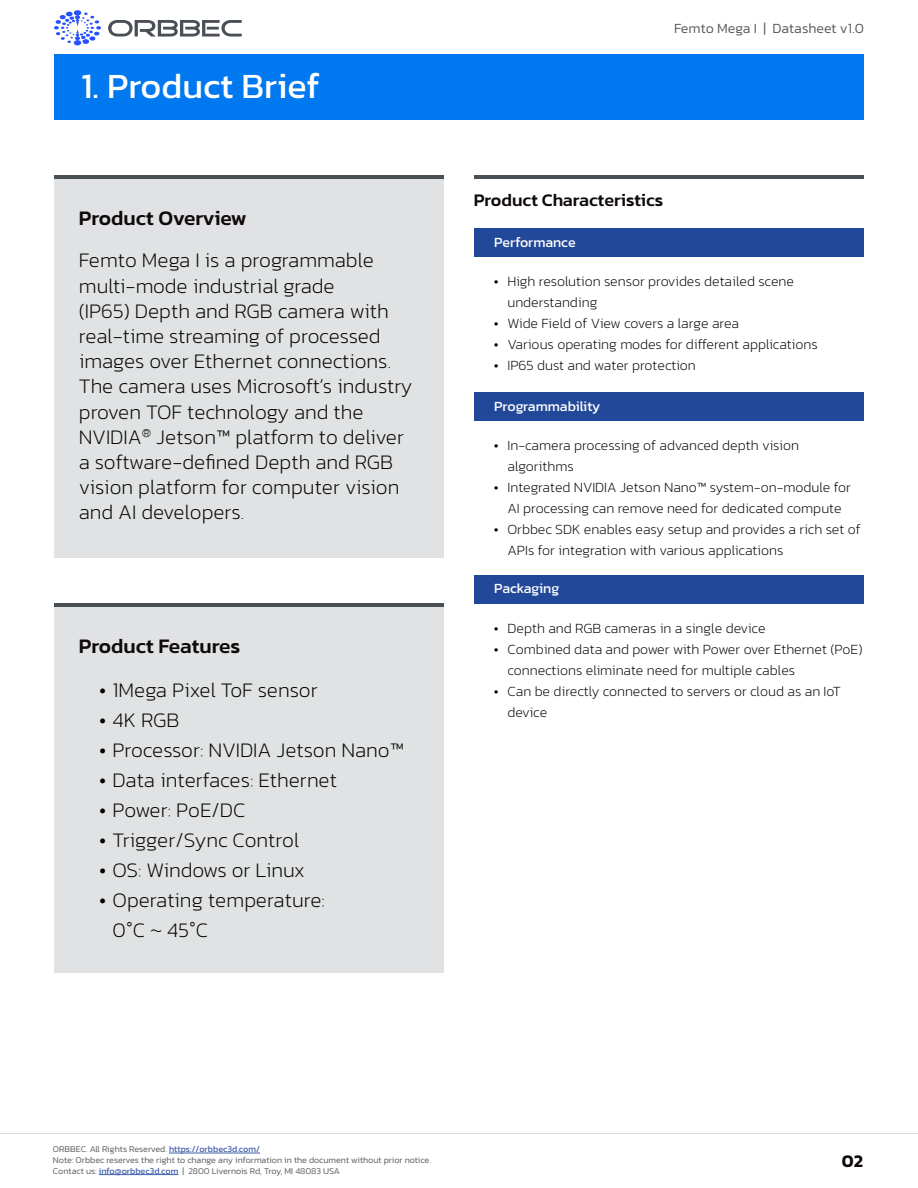
<style>
.page{position:relative;width:918px;height:1188px;background:#fff}
.page>*{position:absolute;margin:0;border:0;box-sizing:border-box;transform-origin:0 0}
.t1{font:36px "Kanit";color:#fff}
.t2{font:200 21px/25.2px "Kanit";color:#040503}
.t3{font:500 21px "Kanit";color:#0f090c}
.t4{font:500 18px "Kanit";color:#0f090c}
.t5{font:600 18px "Kanit";color:#0f090c}
.t6{font:200 14.25px/21px "Kanit";color:#040503}
.t7{font:14.25px "Kanit";color:#fff}
.t8{font:300 14.25px "Kanit";color:#5d5f5e}
.t9{font:300 9px "Kanit";color:#5d5f5e}
.s1{font-weight:400;color:#4160ac}
</style>
<div class="page">
<hr style="left:0;top:1133px;width:918px;height:1px;background:#d9d9d9">
<hr style="left:169px;top:1153px;width:91px;height:1px;background:#4160ac">
<hr style="left:99px;top:1174px;width:79px;height:1px;background:#4160ac">
<svg style="left:108px;top:20px;width:134px;height:17px"></svg>
<svg style="left:54px;top:10px;width:47px;height:35px"></svg>
<div style="left:54px;top:54px;width:810px;height:66px;background:#0078f0"></div>
<hr style="left:474px;top:175px;width:390px;height:4px;background:#495054">
<div style="left:474px;top:228px;width:390px;height:29px;background:#22489a"></div>
<div style="left:474px;top:392px;width:390px;height:29px;background:#22489a"></div>
<div style="left:474px;top:575px;width:390px;height:28px;background:#22489a"></div>
<div style="left:54px;top:604px;width:390px;height:369px;background:#e0e2e3"></div>
<hr style="left:54px;top:603px;width:390px;height:4px;background:#495054">
<div style="left:54px;top:176px;width:390px;height:382px;background:#e0e2e3"></div>
<hr style="left:54px;top:175px;width:390px;height:4px;background:#495054">
<p class="t1" style="left:81px;top:60px;width:240px">1. Product Brief</p>
<p class="t3" style="left:79px;top:202px;width:170px">Product Overview</p>
<p class="t2" style="left:79px;top:248px;width:335px">Femto Mega I is a programmable multi-mode industrial grade<br>(IP65) Depth and RGB camera with real-time streaming of processed images over Ethernet connections.<br>The camera uses Microsoft’s industry proven TOF technology and the<br>NVIDIA<sup>®</sup> Jetson™ platform to deliver a software-defined Depth and RGB vision platform for computer vision and AI developers.</p>
<p class="t3" style="left:79px;top:630px;width:163px">Product Features</p>
<p class="t2" style="left:99px;top:677px;width:220px">• 1Mega Pixel ToF sensor</p>
<p class="t2" style="left:99px;top:707px;width:82px">• 4K RGB</p>
<p class="t2" style="left:99px;top:737px;width:306px">• Processor: NVIDIA Jetson Nano™</p>
<p class="t2" style="left:99px;top:767px;width:239px">• Data interfaces: Ethernet</p>
<p class="t2" style="left:99px;top:797px;width:148px">• Power: PoE/DC</p>
<p class="t2" style="left:99px;top:827px;width:202px">• Trigger/Sync Control</p>
<p class="t2" style="left:99px;top:857px;width:207px">• OS: Windows or Linux</p>
<p class="t2" style="left:113px;top:885px;width:214px;line-height:30px;text-indent:-14px">• Operating temperature:<br>0°C ~ 45°C</p>
<p class="t8" style="left:674px;top:18px;width:191px">Femto Mega I | Datasheet v1.0</p>
<p class="t4" style="left:474px;top:186px;width:191px">Product Characteristics</p>
<p class="t7" style="left:494px;top:232px;width:83px">Performance</p>
<p class="t6" style="left:507px;top:271px;width:288px;text-indent:-14px">• High resolution sensor provides detailed scene understanding</p>
<p class="t6" style="left:494px;top:313px;width:247px">• Wide Field of View covers a large area</p>
<p class="t6" style="left:494px;top:334px;width:325px">• Various operating modes for different applications</p>
<p class="t6" style="left:494px;top:355px;width:203px">• IP65 dust and water protection</p>
<p class="t7" style="left:494px;top:396px;width:108px">Programmability</p>
<p class="t6" style="left:507px;top:435px;width:293px;text-indent:-14px">• In-camera processing of advanced depth vision algorithms</p>
<p class="t6" style="left:494px;top:477px;width:359px;text-align:center">• Integrated NVIDIA Jetson Nano™ system-on-module for<br>AI processing can remove need for dedicated compute</p>
<p class="t6" style="left:507px;top:519px;width:355px;text-indent:-14px">• Orbbec SDK enables easy setup and provides a rich set of<br>APIs for integration with various applications</p>
<p class="t7" style="left:494px;top:578px;width:67px">Packaging</p>
<p class="t6" style="left:494px;top:617px;width:273px">• Depth and RGB cameras in a single device</p>
<p class="t6" style="left:507px;top:638px;width:357px;text-indent:-14px">• Combined data and power with Power over Ethernet (PoE) connections eliminate need for multiple cables</p>
<p class="t6" style="left:507px;top:680px;width:335px;text-indent:-14px">• Can be directly connected to servers or cloud as an IoT device</p>
<p class="t9" style="left:53px;top:1143px;width:209px">ORBBEC. All Rights Reserved. <span class="s1">https://orbbec3d.com/</span></p>
<p class="t9" style="left:53px;top:1154px;width:380px">Note: Orbbec reserves the right to change any information in the document without prior notice.</p>
<p class="t9" style="left:53px;top:1164px;width:289px">Contact us: <span class="s1">info@orbbec3d.com</span> | 2800 Livernois Rd, Troy, MI 48083 USA</p>
<p class="t5" style="left:842px;top:1147px;width:23px">02</p>
</div>
